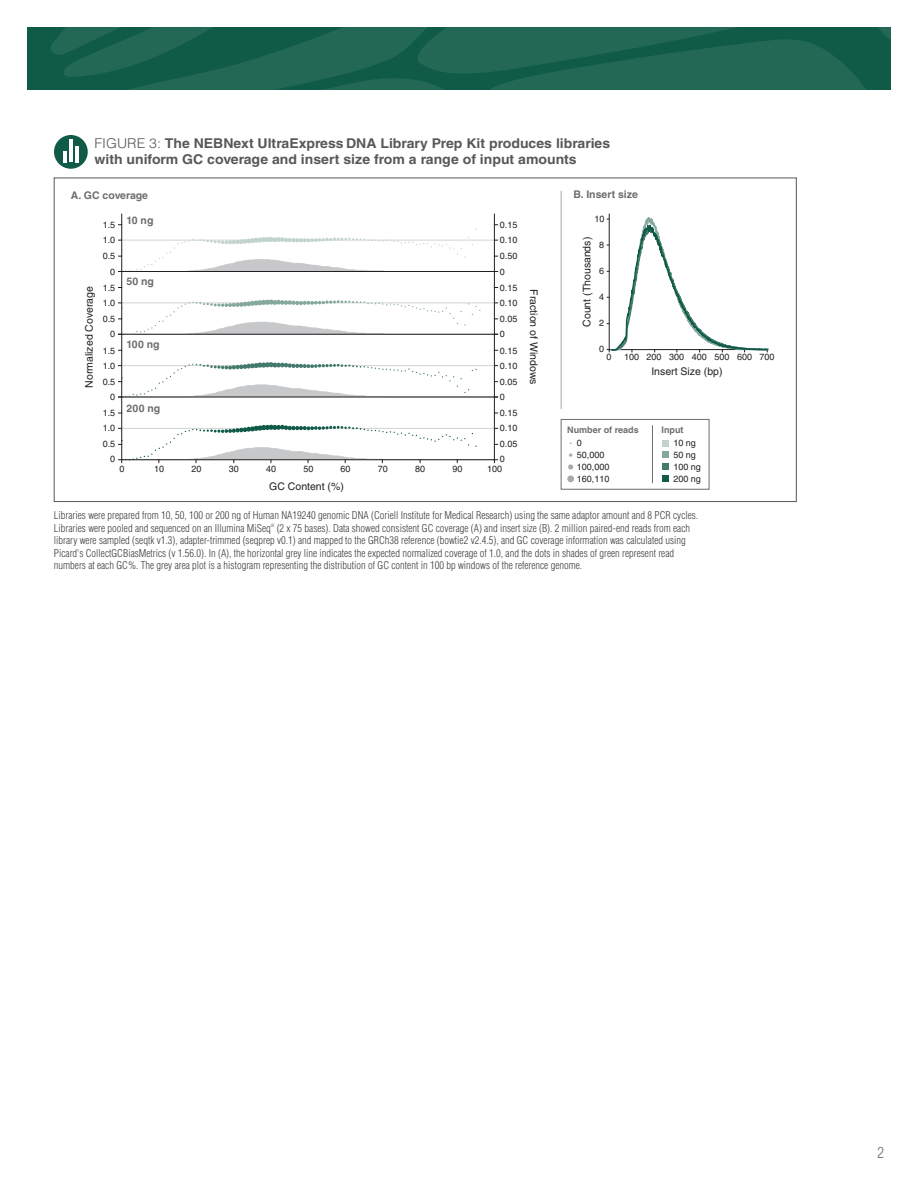
<style>
.page{position:relative;width:918px;height:1188px;background:#fff}
.page>*{position:absolute;margin:0;border:0;box-sizing:border-box;transform-origin:0 0}
.t1{font:300 condensed 15px "Helvetica LT Std";color:#6c6d70}
.Figure_title{font:700 13.5px/16.2px "Helvetica LT Std";color:#57585a;scale:1.04 1}
.Figure_Caption{font:300 condensed 10.5px/12.6px "Helvetica LT Std";color:#3e3e3f}
.t2{font:10.5px "Helvetica LT Std";color:#231f20}
.t3{font:700 10.5px "Helvetica LT Std";color:#6c6d70}
.t4{font:9px/15.6px "Helvetica LT Std";color:#231f20}
.t5{font:700 9px "Helvetica LT Std";color:#6c6d70}
.Figure_Caption-2{font:300 condensed 4.35px "Helvetica LT Std";color:#3e3e3f}
.s1{font-weight:300}
</style>
<div class="page">
<svg style="left:27px;top:27px;width:864px;height:63px;background:#1b6250"></svg>
<div style="left:54px;top:178px;width:742px;height:324px;background:#fff;border:1px solid #57585a"></div>
<svg style="left:607px;top:213px;width:162px;height:139px"></svg>
<hr style="left:561px;top:191px;width:1px;height:218px;background:#a8a9ad">
<svg style="left:119px;top:427px;width:379px;height:36px"></svg>
<svg style="left:121px;top:213px;width:374px;height:248px"></svg>
<svg style="left:569px;top:453px;width:3px;height:4px"></svg>
<svg style="left:568px;top:464px;width:5px;height:6px"></svg>
<div style="left:567px;top:475px;width:7px;height:7px;background:#a8a9ad;border-radius:50%"></div>
<div style="left:662px;top:440px;width:7px;height:6px;background:#c0d3cd"></div>
<div style="left:662px;top:452px;width:7px;height:6px;background:#84a89d"></div>
<div style="left:662px;top:476px;width:7px;height:6px;background:#105a48"></div>
<div style="left:662px;top:464px;width:7px;height:6px;background:#447a6c"></div>
<div style="left:561px;top:419px;width:148px;height:70px;border:1px solid #6c6d70"></div>
<hr style="left:652px;top:425px;width:1px;height:58px;background:#6c6d70">
<div style="left:54px;top:135px;width:34px;height:34px;background:#105a48;border-radius:50%"></div>
<hr style="left:69px;top:140px;width:4px;height:22px;background:#fff">
<hr style="left:63px;top:151px;width:4px;height:11px;background:#fff">
<hr style="left:75px;top:146px;width:4px;height:16px;background:#fff">
<p class="Figure_title" style="left:94px;top:135px;width:497px"><span class="s1">FIGURE 3:</span> The NEBNext UltraExpress DNA Library Prep Kit produces libraries with uniform GC coverage and insert size from a range of input amounts</p>
<p class="t3" style="left:71px;top:188px;width:79px">A. GC coverage</p>
<p class="t3" style="left:573px;top:188px;width:66px">B. Insert size</p>
<p class="t4" style="left:103px;top:217px;width:14px;text-align:right">1.5<br>1.0<br>0.5<br>0<br>1.5<br>1.0<br>0.5<br>0<br>1.5<br>1.0<br>0.5<br>0<br>1.5<br>1.0<br>0.5<br>0</p>
<p class="t4" style="left:500px;top:217px;width:19px">0.15<br>0.10<br>0.50<br>0<br>0.15<br>0.10<br>0.05<br>0<br>0.15<br>0.10<br>0.05<br>0<br>0.15<br>0.10<br>0.05<br>0</p>
<p class="t4" style="left:120px;top:462px;width:7px">0</p>
<p class="t4" style="left:154px;top:462px;width:12px">10</p>
<p class="t4" style="left:192px;top:462px;width:12px">20</p>
<p class="t4" style="left:229px;top:462px;width:12px">30</p>
<p class="t4" style="left:266px;top:462px;width:12px">40</p>
<p class="t4" style="left:303px;top:462px;width:12px">50</p>
<p class="t2" style="left:269px;top:480px;width:76px">GC Content (%)</p>
<p class="t4" style="left:594px;top:211px;width:12px">10</p>
<p class="t4" style="left:599px;top:237px;width:7px">8</p>
<p class="t4" style="left:599px;top:263px;width:7px">6</p>
<p class="t4" style="left:599px;top:289px;width:7px">4</p>
<p class="t4" style="left:599px;top:315px;width:7px">2</p>
<p class="t4" style="left:599px;top:341px;width:7px">0</p>
<p class="t3" style="left:127px;top:214px;width:28px">10 ng</p>
<p class="t2" style="left:581px;top:327px;width:91px;rotate:-90deg">Count (Thousands)</p>
<p class="t3" style="left:127px;top:275px;width:29px">50 ng</p>
<p class="t2" style="left:83px;top:388px;width:103px;rotate:-90deg">Normalized Coverage</p>
<p class="t2" style="left:540px;top:289px;width:97px;rotate:90deg">Fraction of Windows</p>
<p class="t3" style="left:127px;top:338px;width:35px">100 ng</p>
<p class="t4" style="left:606px;top:349px;width:7px">0</p>
<p class="t4" style="left:624px;top:349px;width:152px">100 200 300 400 500 600 700</p>
<p class="t2" style="left:651px;top:365px;width:73px">Insert Size (bp)</p>
<p class="t3" style="left:127px;top:401px;width:35px">200 ng</p>
<p class="t5" style="left:567px;top:424px;width:73px">Number of reads</p>
<p class="t5" style="left:662px;top:424px;width:23px">Input</p>
<p class="t4" style="left:577px;top:435px;width:7px">0</p>
<p class="t4" style="left:577px;top:459px;width:34px">100,000</p>
<p class="t4" style="left:673px;top:437px;width:29px;line-height:12.1px">10 ng<br>50 ng<br>100 ng<br>200 ng</p>
<p class="t4" style="left:577px;top:447px;width:29px">50,000</p>
<p class="t4" style="left:577px;top:471px;width:34px">160,110</p>
<p class="t4" style="left:341px;top:462px;width:12px">60</p>
<p class="t4" style="left:378px;top:462px;width:12px">70</p>
<p class="t4" style="left:415px;top:462px;width:12px">80</p>
<p class="t4" style="left:452px;top:462px;width:12px">90</p>
<p class="t4" style="left:487px;top:462px;width:17px">100</p>
<p class="Figure_Caption" style="left:54px;top:509px;width:646px">Libraries were prepared from 10, 50, 100 or 200 ng of Human NA19240 genomic DNA (Coriell Institute for Medical Research) using the same adaptor amount and 8 PCR cycles.<br>Libraries were pooled and sequenced on an Illumina MiSeq</p>
<p class="Figure_Caption-2" style="left:271px;top:523px;width:5px">®</p>
<p class="Figure_Caption" style="left:54px;top:521px;width:638px;text-indent:223px">(2 x 75 bases). Data showed consistent GC coverage (A) and insert size (B). 2 million paired-end reads from each library were sampled (seqtk v1.3), adapter-trimmed (seqprep v0.1) and mapped to the GRCh38 reference (bowtie2 v2.4.5), and GC coverage information was calculated using Picard's CollectGCBiasMetrics (v 1.56.0). In (A), the horizontal grey line indicates the expected normalized coverage of 1.0, and the dots in shades of green represent read numbers at each GC%. The grey area plot is a histogram representing the distribution of GC content in 100 bp windows of the reference genome.</p>
<h1 class="t1" style="left:878px;top:1143px;width:8px">2</h1>
</div>
